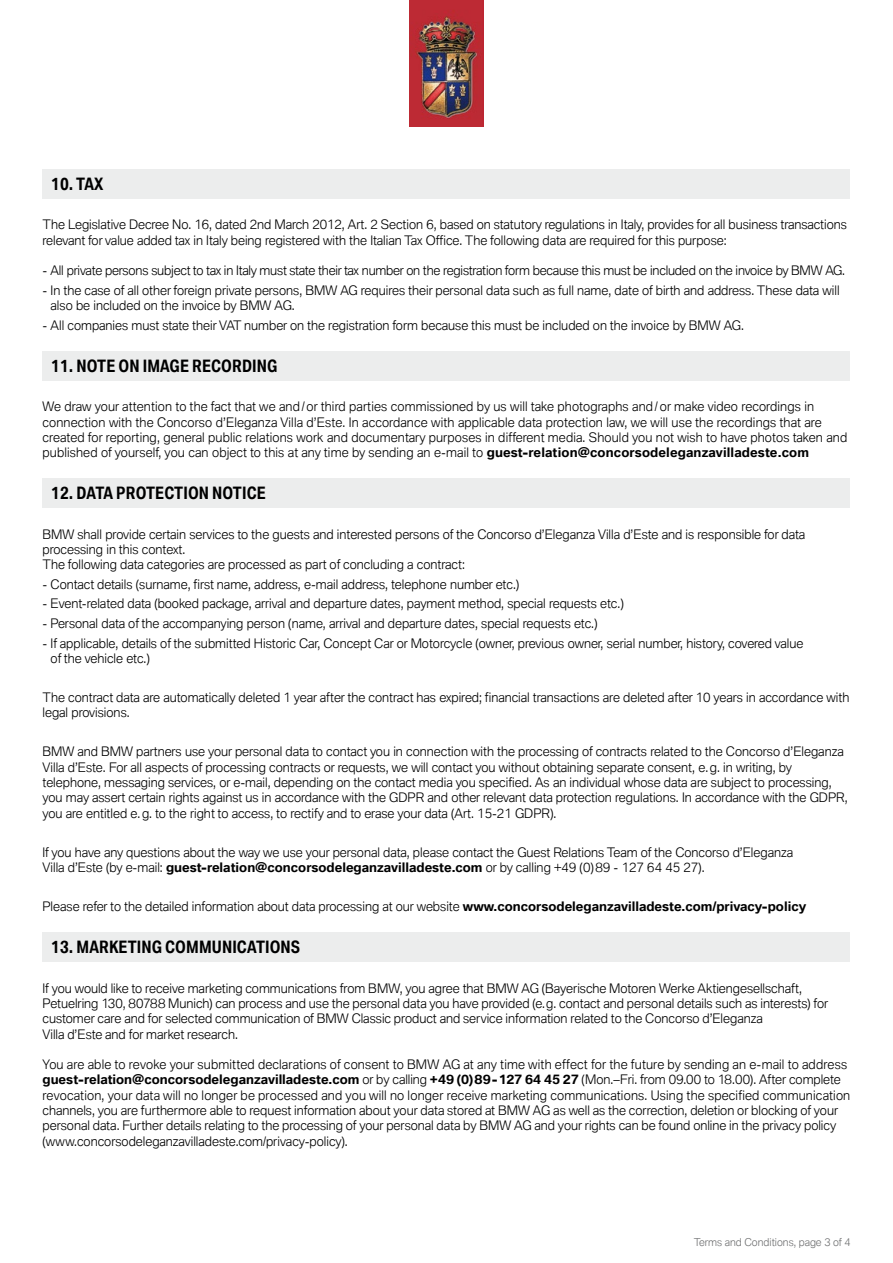
<style>
.page{position:relative;width:893px;height:1263px;background:#fff}
.page>*{position:absolute;margin:0;border:0;box-sizing:border-box;transform-origin:0 0}
.t1{font:700 16.5px "BMW Group Condensed";color:#000}
.t2{font:300 12.75px/15.3px "BMW Group";color:#000}
.t3{font:300 10.5px "BMW Group";color:#707172}
.s1{font-weight:700}
</style>
<div class="page">
<div style="left:409px;top:0;width:75px;height:126px;background:#bc2a33"></div>
<img style="left:416px;top:16px;width:62px;height:103px">
<div style="left:43px;top:351px;width:807px;height:29px;background:#eceded"></div>
<div style="left:43px;top:478px;width:807px;height:30px;background:#eceded"></div>
<div style="left:43px;top:932px;width:807px;height:30px;background:#eceded"></div>
<div style="left:43px;top:169px;width:807px;height:29px;background:#eceded"></div>
<p class="t1" style="left:51px;top:173px;width:54px">10. TAX</p>
<p class="t2" style="left:43px;top:219px;width:806px">The Legislative Decree No. 16, dated 2nd March 2012, Art. 2 Section 6, based on statutory regulations in Italy, provides for all business transactions relevant for value added tax in Italy being registered with the Italian Tax Office. The following data are required for this purpose:</p>
<p class="t2" style="left:43px;top:265px;width:804px">- All private persons subject to tax in Italy must state their tax number on the registration form because this must be included on the invoice by BMW AG.</p>
<p class="t2" style="left:51px;top:284px;width:790px;text-indent:-8px">- In the case of all other foreign private persons, BMW AG requires their personal data such as full name, date of birth and address. These data will also be included on the invoice by BMW AG.</p>
<p class="t2" style="left:43px;top:319px;width:703px">- All companies must state their VAT number on the registration form because this must be included on the invoice by BMW AG.</p>
<p class="t1" style="left:51px;top:355px;width:228px">11. NOTE ON IMAGE RECORDING</p>
<p class="t2" style="left:43px;top:400px;width:806px">We draw your attention to the fact that we and / or third parties commissioned by us will take photographs and / or make video recordings in connection with the Concorso d’Eleganza Villa d’Este. In accordance with applicable data protection law, we will use the recordings that are created for reporting, general public relations work and documentary purposes in different media. Should you not wish to have photos taken and published of yourself, you can object to this at any time by sending an e-mail to <span class="s1">guest-relation@concorsodeleganzavilladeste.com</span></p>
<p class="t1" style="left:51px;top:482px;width:217px">12. DATA PROTECTION NOTICE</p>
<p class="t2" style="left:43px;top:528px;width:764px">BMW shall provide certain services to the guests and interested persons of the Concorso d’Eleganza Villa d’Este and is responsible for data processing in this context.<br>The following data categories are processed as part of concluding a contract:</p>
<p class="t2" style="left:43px;top:578px;width:478px">- Contact details (surname, first name, address, e-mail address, telephone number etc.)</p>
<p class="t2" style="left:43px;top:598px;width:583px">- Event-related data (booked package, arrival and departure dates, payment method, special requests etc.)</p>
<p class="t2" style="left:43px;top:617px;width:556px">- Personal data of the accompanying person (name, arrival and departure dates, special requests etc.)</p>
<p class="t2" style="left:51px;top:637px;width:754px;text-indent:-8px">- If applicable, details of the submitted Historic Car, Concept Car or Motorcycle (owner, previous owner, serial number, history, covered value of the vehicle etc.)</p>
<p class="t2" style="left:43px;top:691px;width:808px">The contract data are automatically deleted 1 year after the contract has expired; financial transactions are deleted after 10 years in accordance with legal provisions.</p>
<p class="t2" style="left:43px;top:746px;width:807px">BMW and BMW partners use your personal data to contact you in connection with the processing of contracts related to the Concorso d’Eleganza Villa d’Este. For all aspects of processing contracts or requests, we will contact you without obtaining separate consent, e.g. in writing, by telephone, messaging services, or e-mail, depending on the contact media you specified. As an individual whose data are subject to processing, you may assert certain rights against us in accordance with the GDPR and other relevant data protection regulations. In accordance with the GDPR, you are entitled e.g. to the right to access, to rectify and to erase your data (Art. 15-21 GDPR).</p>
<p class="t2" style="left:43px;top:846px;width:752px">If you have any questions about the way we use your personal data, please contact the Guest Relations Team of the Concorso d’Eleganza<br>Villa d’Este (by e-mail: <span class="s1">guest-relation@concorsodeleganzavilladeste.com</span> or by calling +49 (0)89 - 127 64 45 27).</p>
<p class="t2" style="left:43px;top:900px;width:765px">Please refer to the detailed information about data processing at our website <span class="s1">www.concorsodeleganzavilladeste.com/privacy-policy</span></p>
<p class="t1" style="left:51px;top:936px;width:251px">13. MARKETING COMMUNICATIONS</p>
<p class="t2" style="left:43px;top:982px;width:787px">If you would like to receive marketing communications from BMW, you agree that BMW AG (Bayerische Motoren Werke Aktiengesellschaft, Petuelring 130, 80788 Munich) can process and use the personal data you have provided (e.g. contact and personal details such as interests) for customer care and for selected communication of BMW Classic product and service information related to the Concorso d’Eleganza<br>Villa d’Este and for market research.</p>
<p class="t2" style="left:43px;top:1058px;width:809px">You are able to revoke your submitted declarations of consent to BMW AG at any time with effect for the future by sending an e-mail to address <span class="s1">guest-relation@concorsodeleganzavilladeste.com</span> or by calling <span class="s1">+49 (0)89-127 64 45 27</span> (Mon.–Fri. from 09.00 to 18.00). After complete revocation, your data will no longer be processed and you will no longer receive marketing communications. Using the specified communication channels, you are furthermore able to request information about your data stored at BMW AG as well as the correction, deletion or blocking of your personal data. Further details relating to the processing of your personal data by BMW AG and your rights can be found online in the privacy policy (www.concorsodeleganzavilladeste.com/privacy-policy).</p>
<p class="t3" style="left:694px;top:1236px;width:158px">Terms and Conditions, page 3 of 4</p>
</div>
